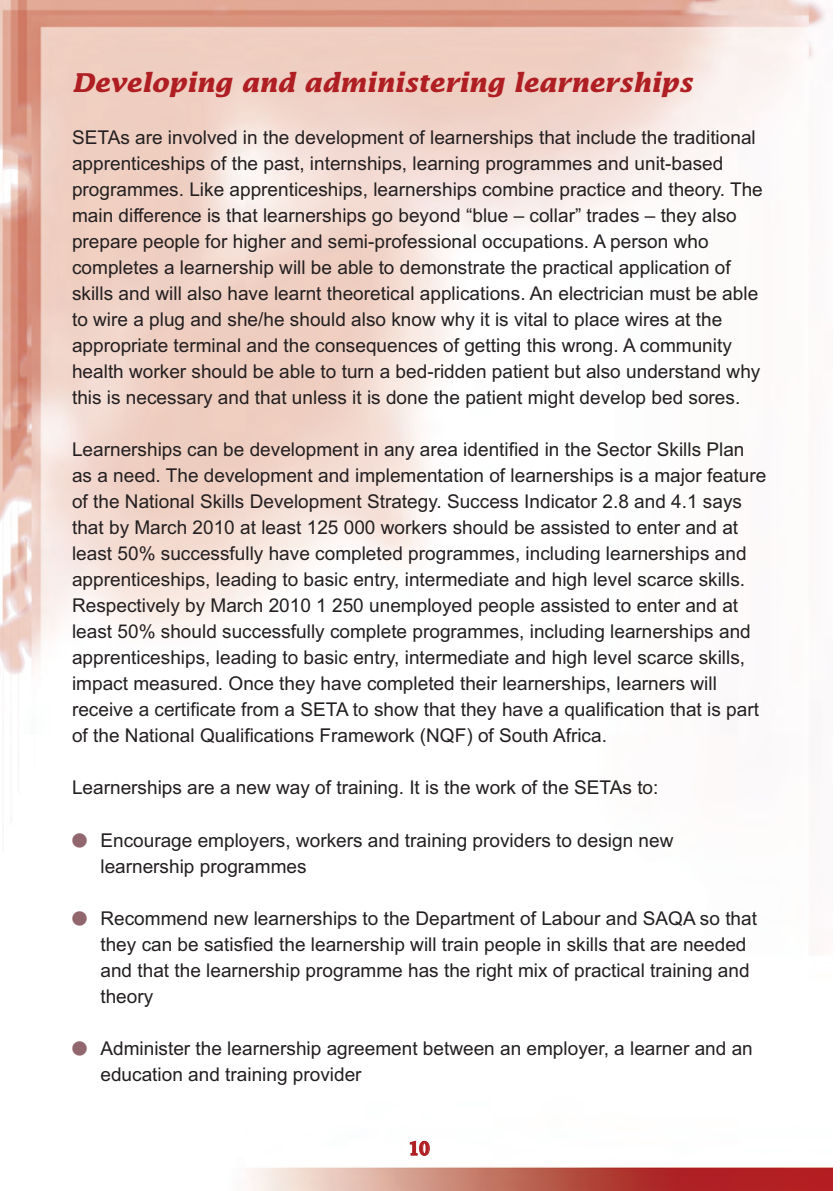
<style>
.page{position:relative;width:840px;height:1191px;background:#fff}
.page>*{position:absolute;margin:0;border:0;box-sizing:border-box;transform-origin:0 0}
.t1{font:italic 700 26px "Lucida Std";color:#af1e22}
.t2{font:500 20px "Clearface Gothic LT Std";color:#af1e22}
.t3{font:19px/26px "Arial";color:#231f20}
.s1{color:#91676d}
</style>
<div class="page">
<img style="left:0;top:0;width:832px;height:1191px">
<h1 class="t1" style="left:72px;top:68px;width:621px">Developing and administering learnerships</h1>
<p class="t3" style="left:72px;top:125px;width:691px">SETAs are involved in the development of learnerships that include the traditional apprenticeships of the past, internships, learning programmes and unit-based programmes. Like apprenticeships, learnerships combine practice and theory. The main difference is that learnerships go beyond “blue – collar” trades – they also prepare people for higher and semi-professional occupations. A person who completes a learnership will be able to demonstrate the practical application of skills and will also have learnt theoretical applications. An electrician must be able to wire a plug and she/he should also know why it is vital to place wires at the appropriate terminal and the consequences of getting this wrong. A community health worker should be able to turn a bed-ridden patient but also understand why this is necessary and that unless it is done the patient might develop bed sores.</p>
<p class="t3" style="left:72px;top:437px;width:695px">Learnerships can be development in any area identified in the Sector Skills Plan as a need. The development and implementation of learnerships is a major feature of the National Skills Development Strategy. Success Indicator 2.8 and 4.1 says that by March 2010 at least 125 000 workers should be assisted to enter and at least 50% successfully have completed programmes, including learnerships and apprenticeships, leading to basic entry, intermediate and high level scarce skills.<br>Respectively by March 2010 1 250 unemployed people assisted to enter and at least 50% should successfully complete programmes, including learnerships and apprenticeships, leading to basic entry, intermediate and high level scarce skills, impact measured. Once they have completed their learnerships, learners will receive a certificate from a SETA to show that they have a qualification that is part of the National Qualifications Framework (NQF) of South Africa.</p>
<p class="t3" style="left:72px;top:775px;width:587px">Learnerships are a new way of training. It is the work of the SETAs to:</p>
<p class="t3" style="left:100px;top:827px;width:574px;text-indent:-28px"><span class="s1">●</span> Encourage employers, workers and training providers to design new learnership programmes</p>
<p class="t3" style="left:100px;top:905px;width:657px;text-indent:-28px"><span class="s1">●</span> Recommend new learnerships to the Department of Labour and SAQA so that they can be satisfied the learnership will train people in skills that are needed and that the learnership programme has the right mix of practical training and theory</p>
<p class="t3" style="left:100px;top:1035px;width:653px;text-indent:-28px"><span class="s1">●</span> Administer the learnership agreement between an employer, a learner and an education and training provider</p>
<p class="t2" style="left:408px;top:1140px;width:22px">10</p>
</div>
